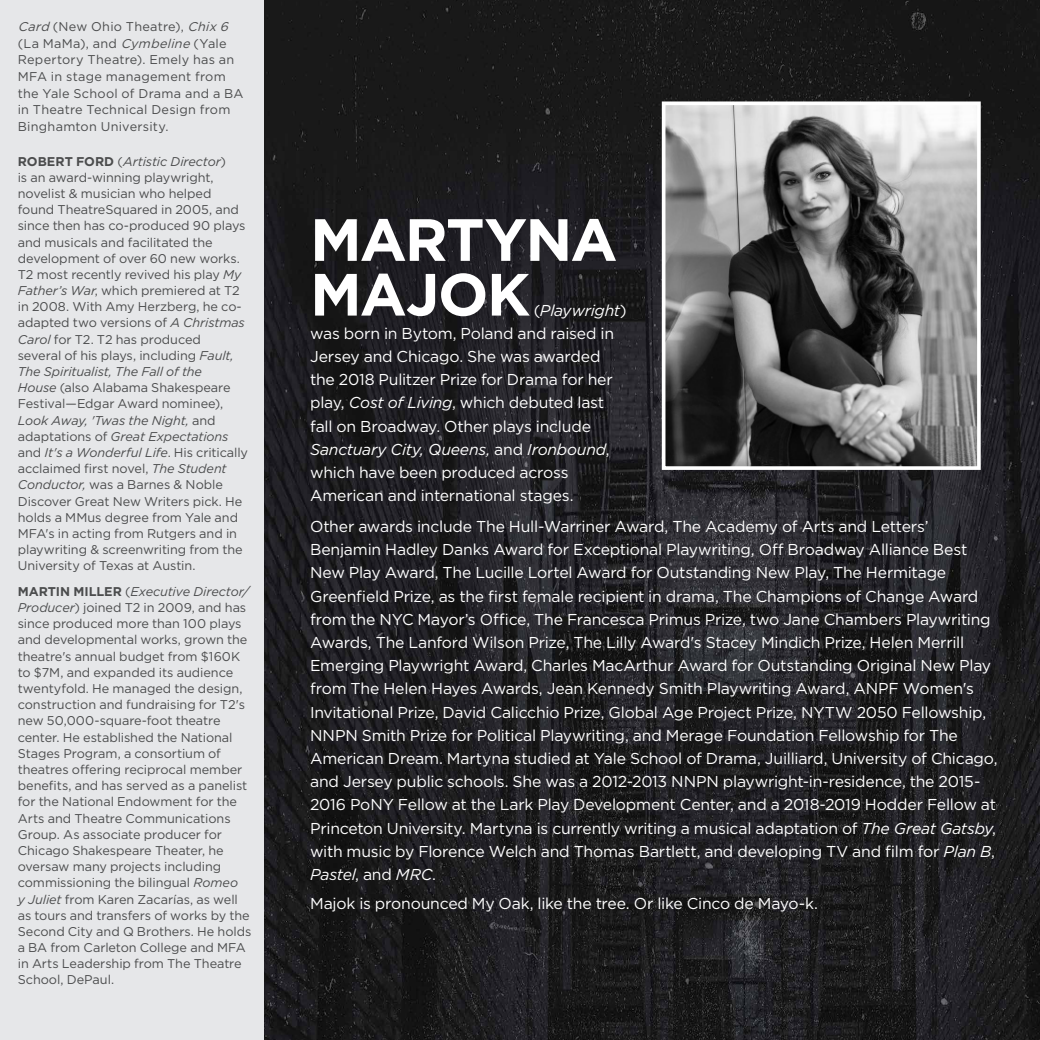
<style>
.page{position:relative;width:1040px;height:1040px;background:#fff}
.page>*{position:absolute;margin:0;border:0;box-sizing:border-box;transform-origin:0 0}
.t1{font:700 59.5px/54.6px "Gotham";letter-spacing:-.03em;color:#fff}
.t2{font:15.75px/23.1px "Gotham";letter-spacing:-.015em;color:#fff}
.t3{font:12.6px/16.1px "Gotham";letter-spacing:-.005em;color:#4b4c4d}
.t4{font:12.6px/16.6px "Gotham";letter-spacing:.02em;color:#4b4c4d}
.s1{font-style:italic}
.s2{font-weight:700}
</style>
<div class="page">
<div style="left:0;top:0;width:264px;height:1040px;background:#e6e7e9"></div>
<img style="left:265px;top:0;width:775px;height:1040px">
<img style="left:667px;top:106px;width:308px;height:359px">
<div style="left:662px;top:101px;width:318px;height:369px;border:4px solid #fff"></div>
<p class="t4" style="left:18px;top:18px;width:227px"><span class="s1">Card</span> (New Ohio Theatre), <span class="s1">Chix6 </span>(La MaMa), and <span class="s1">Cymbeline</span>(Yale<br>Repertory Theatre). Emely has an<br>MFA in stage management from the Yale School of Drama and a BA in Theatre Technical Design from<br>Binghamton University.</p>
<p class="t3" style="left:18px;top:153px;width:232px"><span class="s2">ROBERT FORD</span> (<span class="s1">Artistic Director</span>)<br>is an award-winning playwright, novelist &amp; musician who helped found TheatreSquared in 2005, and since then has co-produced 90 plays and musicals and facilitated the development of over 60 new works.<br>T2 most recently revived his play <span class="s1">My Father’s War</span>, which premiered at T2 in 2008. With Amy Herzberg, he co&shy;adapted two versions of <span class="s1">A Christmas Carol</span> for T2. T2 has produced<br>several of his plays, including <span class="s1">Fault, The Spiritualist, The Fall of the<br>House</span> (also Alabama Shakespeare Festival—Edgar Award nominee), <span class="s1">Look Away, 'Twas the Night,</span> and adaptations of <span class="s1">Great Expectations </span>and <span class="s1">It's a Wonderful Life</span>. His critically acclaimed first novel, <span class="s1">The Student Conductor,</span> was a Barnes &amp; Noble Discover Great New Writers pick. He holds a MMus degree from Yale and MFA's in acting from Rutgers and in playwriting &amp; screenwriting from the University of Texas at Austin.</p>
<p class="t3" style="left:18px;top:583px;width:235px"><span class="s2">MARTIN MILLER</span> (<span class="s1">Executive Director/ Producer</span>) joined T2 in 2009, and has since produced more than 100 plays and developmental works, grown the theatre's annual budget from $160K to $7M, and expanded its audience twentyfold. He managed the design, construction and fundraising for T2's new 50,000-square-foot theatre center. He established the National Stages Program, a consortium of theatres offering reciprocal member benefits, and has served as a panelist for the National Endowment for the Arts and Theatre Communications Group. As associate producer for Chicago Shakespeare Theater, he oversaw many projects including commissioning the bilingual <span class="s1">Romeo<br>y Juliet</span> from Karen Zacarías, as well as tours and transfers of works by the Second City and Q Brothers. He holds a BA from Carleton College and MFA in Arts Leadership from The Theatre School, DePaul.</p>
<p class="t1" style="left:310px;top:211px;width:309px">MARTYNA<br>MAJOK</p>
<p class="t2" style="left:310px;top:298px;width:318px;text-indent:223px">(<span class="s1">Playwright</span>) was born in Bytom, Poland and raised in Jersey and Chicago. She was awarded the 2018 Pulitzer Prize for Drama for her play, <span class="s1">Cost of Living</span>, which debuted last fall on Broadway. Other plays include <span class="s1">Sanctuary City, Queens,</span> and <span class="s1">Ironbound</span>, which have been produced across American and international stages.</p>
<p class="t2" style="left:310px;top:514px;width:689px">Other awards include The Hull-Warriner Award, The Academy of Arts and Letters’ Benjamin Hadley Danks Award for Exceptional Playwriting, Off Broadway Alliance Best New Play Award, The Lucille Lortel Award for Outstanding New Play, The Hermitage Greenfield Prize, as the first female recipient in drama, The Champions of Change Award from the NYC Mayor’s Office, The Francesca Primus Prize, two Jane Chambers Playwriting Awards, The Lanford Wilson Prize, The Lilly Award's Stacey Mindich Prize, Helen Merrill Emerging Playwright Award, Charles MacArthur Award for Outstanding Original New Play from The Helen Hayes Awards, Jean Kennedy Smith Playwriting Award, ANPF Women's Invitational Prize, David Calicchio Prize, Global Age Project Prize, NYTW 2050 Fellowship, NNPN Smith Prize for Political Playwriting, and Merage Foundation Fellowship for The American Dream. Martyna studied at Yale School of Drama, Juilliard, University of Chicago, and Jersey public schools. She was a 2012-2013 NNPN playwright-in-residence, the 2015- 2016 PoNY Fellow at the Lark Play Development Center, and a 2018-2019 Hodder Fellow at Princeton University. Martyna is currently writing a musical adaptation of <span class="s1">The Great Gatsby</span>, with music by Florence Welch and Thomas Bartlett, and developing TV and film for <span class="s1">Plan B</span>, <span class="s1">Pastel</span>, and <span class="s1">MRC</span>.</p>
<p class="t2" style="left:310px;top:891px;width:509px">Majok is pronounced My Oak, like the tree. Or like Cinco de Mayo-k.</p>
</div>
